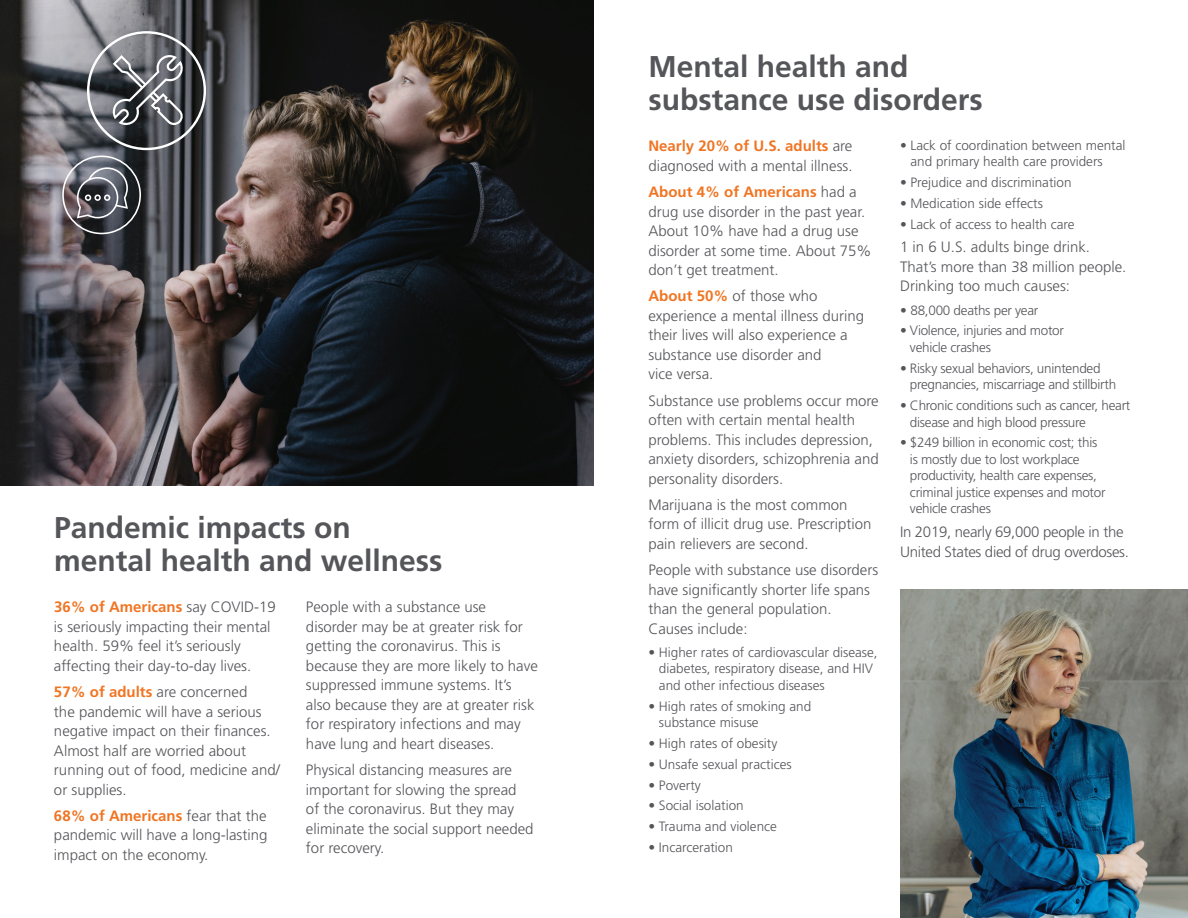
<style>
.page{position:relative;width:1188px;height:918px;background:#fff}
.page>*{position:absolute;margin:0;border:0;box-sizing:border-box;transform-origin:0 0}
.t1{font:700 30px/33px "Frutiger LT Std";color:#55565a}
.t2{font:300 15px/19.5px "Frutiger LT Std";color:#55565a}
.t3{font:300 15px/19.5px "Frutiger LT Std";letter-spacing:-.02em;color:#55565a}
.t4{font:300 13.5px/16.5px "Frutiger LT Std";color:#55565a}
.t5{font:300 13.5px/16.5px "Frutiger LT Std";letter-spacing:-.02em;color:#55565a}
.s1{font-weight:700;color:#f07523}
</style>
<div class="page">
<img style="left:0;top:0;width:594px;height:486px">
<img style="left:900px;top:590px;width:288px;height:328px">
<div style="left:87px;top:31px;width:119px;height:119px;border:2px solid #fff;border-radius:50%"></div>
<svg style="left:112px;top:55px;width:72px;height:71px;background:#6c6f74"></svg>
<div style="left:62px;top:156px;width:79px;height:78px;border:2px solid #fff;border-radius:50%"></div>
<svg style="left:77px;top:167px;width:51px;height:51px;background:#696b72"></svg>
<p class="t1" style="left:54px;top:511px;width:390px">Pandemic impacts on mental health and wellness</p>
<p class="t2" style="left:54px;top:598px;width:223px"><span class="s1">36% of Americans</span> say COVID-19 is seriously impacting their mental health. 59% feel it’s seriously affecting their day-to-day lives.</p>
<p class="t2" style="left:54px;top:682px;width:227px"><span class="s1">57% of adults</span> are concerned<br>the pandemic will have a serious negative impact on their finances.<br>Almost half are worried about running out of food, medicine and/ or supplies.</p>
<p class="t2" style="left:54px;top:806px;width:215px;text-align:justify"><span class="s1">68% of Americans</span> fear that the pandemic will have a long-lasting impact on the economy.</p>
<p class="t2" style="left:306px;top:598px;width:233px">People with a substance use disorder may be at greater risk for getting the coronavirus. This is because they are more likely to have suppressed immune systems. It’s also because they are at greater risk for respiratory infections and may have lung and heart diseases.</p>
<p class="t2" style="left:306px;top:760px;width:229px">Physical distancing measures are important for slowing the spread of the coronavirus. But they may eliminate the social support needed for recovery.</p>
<p class="t1" style="left:648px;top:50px;width:336px">Mental health and substance use disorders</p>
<p class="t4" style="left:911px;top:137px;width:217px;text-indent:-11px">• Lack of coordination between mental and primary health care providers</p>
<p class="t4" style="left:900px;top:174px;width:173px">• Prejudice and discrimination</p>
<p class="t4" style="left:900px;top:195px;width:145px">• Medication side effects</p>
<p class="t4" style="left:900px;top:216px;width:176px">• Lack of access to health care</p>
<p class="t2" style="left:900px;top:238px;width:228px">1 in 6 U.S. adults binge drink.<br>That’s more than 38 million people.<br>Drinking too much causes:</p>
<p class="t5" style="left:900px;top:302px;width:140px">• 88,000 deaths per year</p>
<p class="t5" style="left:910px;top:323px;width:156px;text-indent:-10px">• Violence, injuries and motor vehicle crashes</p>
<p class="t5" style="left:910px;top:360px;width:208px;text-indent:-10px">• Risky sexual behaviors, unintended pregnancies, miscarriage and stillbirth</p>
<p class="t5" style="left:910px;top:397px;width:222px;text-indent:-10px">• Chronic conditions such as cancer, heart disease and high blood pressure</p>
<p class="t5" style="left:910px;top:435px;width:197px;text-indent:-10px">• $249 billion in economic cost; this is mostly due to lost workplace productivity, health care expenses, criminal justice expenses and motor vehicle crashes</p>
<p class="t3" style="left:900px;top:523px;width:230px">In 2019, nearly 69,000 people in the<br>United States died of drug overdoses.</p>
<p class="t2" style="left:648px;top:137px;width:206px"><span class="s1">Nearly 20% of U.S. adults</span> are diagnosed with a mental illness.</p>
<p class="t2" style="left:648px;top:182px;width:225px"><span class="s1">About 4% of Americans</span> had a drug use disorder in the past year.<br>About 10% have had a drug use disorder at some time. About 75% don’t get treatment.</p>
<p class="t2" style="left:648px;top:287px;width:217px"><span class="s1">About 50%</span> of those who experience a mental illness during their lives will also experience a substance use disorder and<br>vice versa.</p>
<p class="t2" style="left:648px;top:391px;width:232px">Substance use problems occur more often with certain mental health problems. This includes depression, anxiety disorders, schizophrenia and personality disorders.</p>
<p class="t2" style="left:648px;top:495px;width:225px">Marijuana is the most common form of illicit drug use. Prescription pain relievers are second.</p>
<p class="t2" style="left:648px;top:560px;width:231px">People with substance use disorders have significantly shorter life spans than the general population.<br>Causes include:</p>
<p class="t4" style="left:659px;top:644px;width:220px;text-indent:-11px">• Higher rates of cardiovascular disease, diabetes, respiratory disease, and HIV and other infectious diseases</p>
<p class="t4" style="left:659px;top:698px;width:154px;text-indent:-11px">• High rates of smoking and substance misuse</p>
<p class="t4" style="left:648px;top:735px;width:131px">• High rates of obesity</p>
<p class="t4" style="left:648px;top:756px;width:145px">• Unsafe sexual practices</p>
<p class="t4" style="left:648px;top:777px;width:54px">• Poverty</p>
<p class="t4" style="left:648px;top:798px;width:97px">• Social isolation</p>
<p class="t4" style="left:648px;top:818px;width:130px">• Trauma and violence</p>
<p class="t4" style="left:648px;top:839px;width:86px">• Incarceration</p>
</div>
